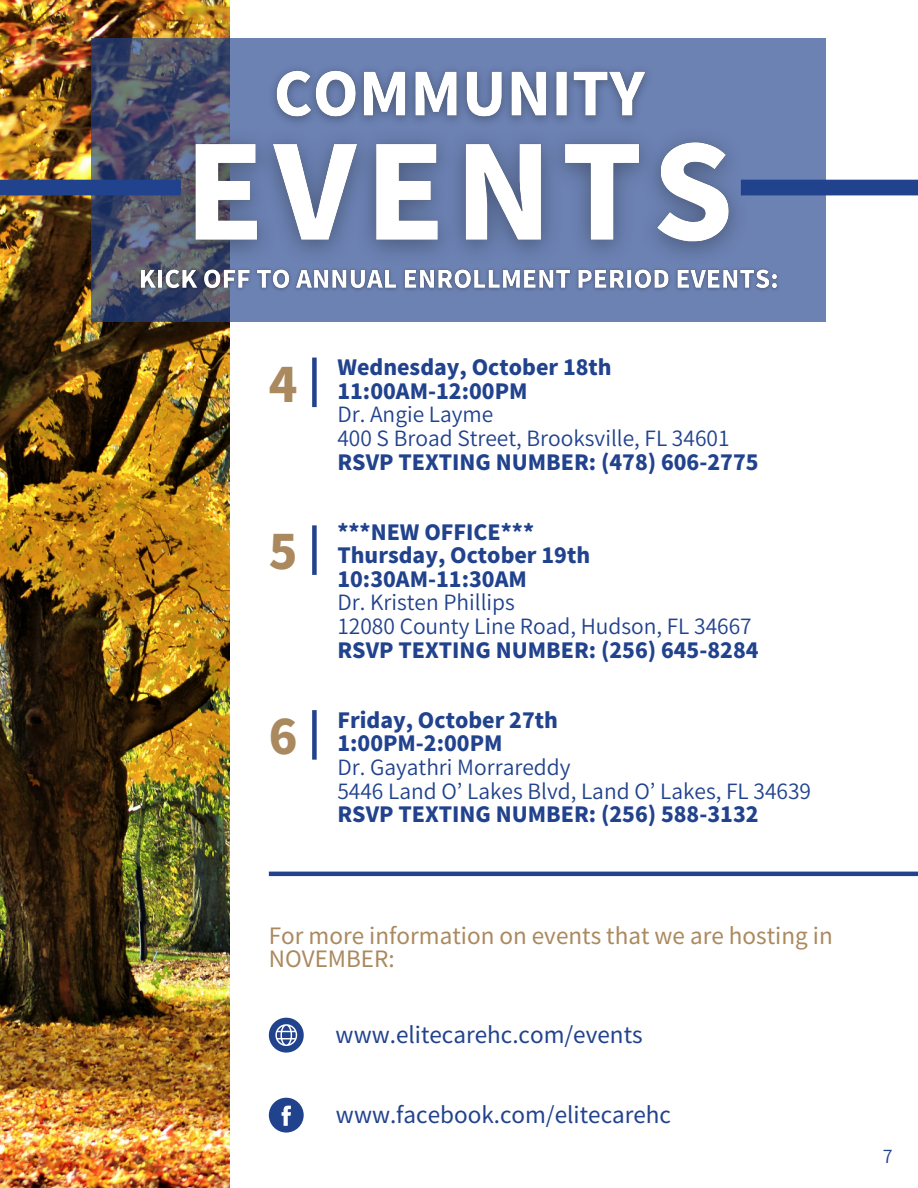
<style>
.page{position:relative;width:918px;height:1188px;background:#fff}
.page>*{position:absolute;margin:0;border:0;box-sizing:border-box;transform-origin:0 0}
.t1{font:800 47.25px "Source Han Sans JP";color:#aa895e}
.t2{font:22.5px "Source Han Sans JP";color:#21428d}
.t3{font:22.5px/23.7px "Source Han Sans JP";color:#aa895e}
.t4{font:800 21px "Source Han Sans JP";color:#21428d}
.t5{font:21px "Source Han Sans JP";color:#21428d}
.t6{font:18px "Source Han Sans JP";color:#21428d}
</style>
<div class="page">
<svg style="left:269px;top:1018px;width:35px;height:35px"></svg>
<svg style="left:269px;top:1098px;width:35px;height:35px"></svg>
<hr style="left:269px;top:872px;width:649px;height:4px;background:#21428d">
<img style="left:0;top:0;width:229px;height:1188px">
<svg style="left:92px;top:38px;width:734px;height:283px;background:#5e6e97"></svg>
<div style="left:0;top:180px;width:181px;height:15px;background:#21428d"></div>
<div style="left:741px;top:180px;width:177px;height:15px;background:#21428d"></div>
<img style="left:261px;top:48px;width:401px;height:45px">
<img style="left:162px;top:93px;width:600px;height:167px">
<img style="left:134px;top:260px;width:653px;height:37px">
<div style="left:312px;top:358px;width:5px;height:49px;background:#21428d"></div>
<div style="left:312px;top:525px;width:5px;height:50px;background:#21428d"></div>
<div style="left:312px;top:710px;width:5px;height:50px;background:#21428d"></div>
<p class="t1" style="left:269px;top:347px;width:30px">4</p>
<p class="t1" style="left:269px;top:515px;width:30px">5</p>
<p class="t1" style="left:269px;top:699px;width:30px">6</p>
<p class="t4" style="left:337px;top:351px;width:276px">Wednesday, October 18th</p>
<p class="t4" style="left:337px;top:374px;width:192px">11:00AM-12:00PM</p>
<p class="t5" style="left:337px;top:398px;width:158px">Dr. Angie Layme</p>
<p class="t5" style="left:337px;top:422px;width:394px">400 S Broad Street, Brooksville, FL 34601</p>
<p class="t4" style="left:337px;top:445px;width:423px">RSVP TEXTING NUMBER: (478) 606-2775</p>
<p class="t4" style="left:337px;top:515px;width:198px">***NEW OFFICE***</p>
<p class="t4" style="left:337px;top:539px;width:254px">Thursday, October 19th</p>
<p class="t4" style="left:337px;top:562px;width:191px">10:30AM-11:30AM</p>
<p class="t5" style="left:337px;top:586px;width:179px">Dr. Kristen Phillips</p>
<p class="t5" style="left:337px;top:610px;width:416px">12080 County Line Road, Hudson, FL 34667</p>
<p class="t4" style="left:337px;top:633px;width:423px">RSVP TEXTING NUMBER: (256) 645-8284</p>
<p class="t4" style="left:337px;top:703px;width:222px">Friday, October 27th</p>
<p class="t4" style="left:337px;top:727px;width:167px">1:00PM-2:00PM</p>
<p class="t5" style="left:337px;top:751px;width:235px">Dr. Gayathri Morrareddy</p>
<p class="t5" style="left:337px;top:774px;width:475px">5446 Land O’ Lakes Blvd, Land O’ Lakes, FL 34639</p>
<p class="t4" style="left:337px;top:798px;width:423px">RSVP TEXTING NUMBER: (256) 588-3132</p>
<p class="t3" style="left:269px;top:922px;width:565px">For more information on events that we are hosting in<br>NOVEMBER:</p>
<p class="t2" style="left:336px;top:1017px;width:309px">www.elitecarehc.com/events</p>
<p class="t2" style="left:336px;top:1097px;width:337px">www.facebook.com/elitecarehc</p>
<p class="t6" style="left:883px;top:1142px;width:11px">7</p>
</div>
